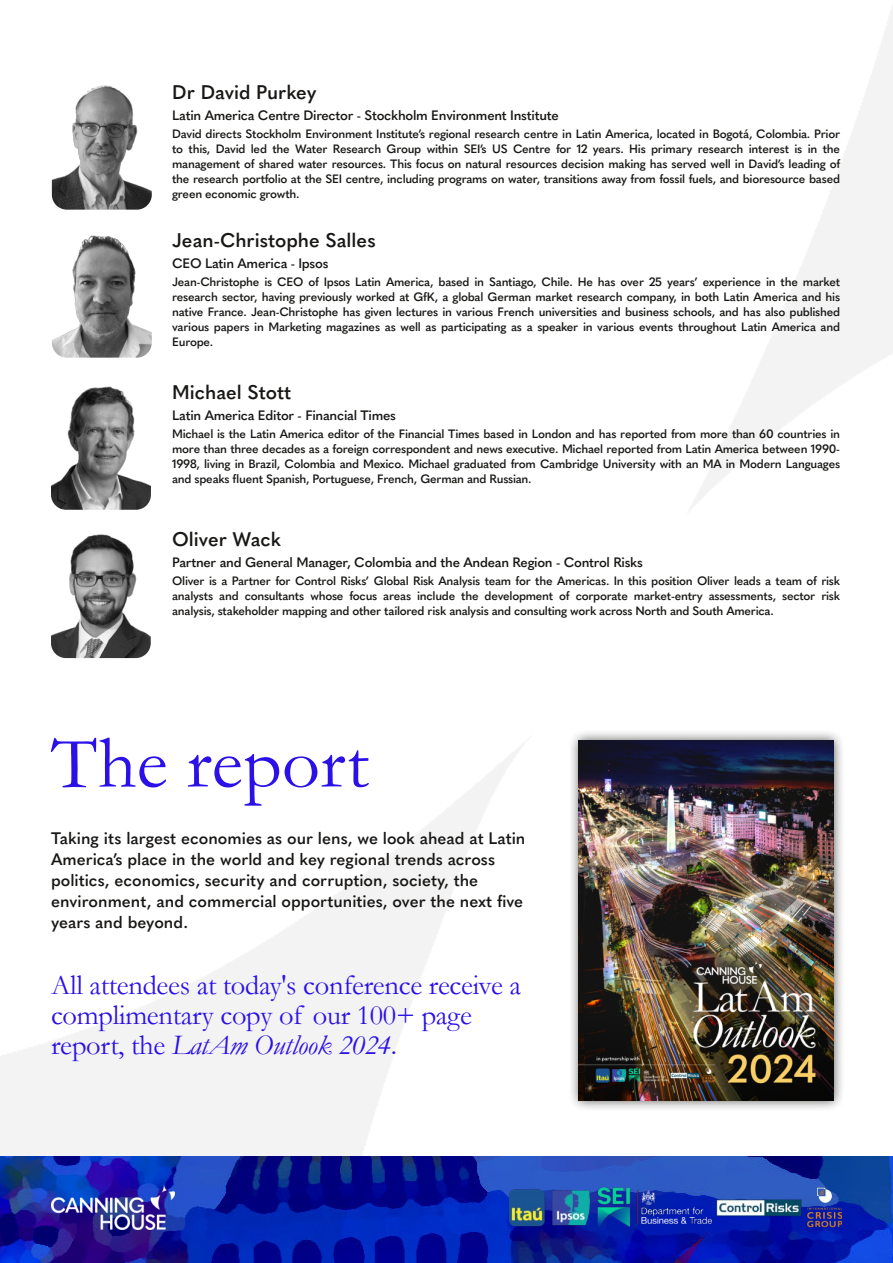
<style>
.page{position:relative;width:893px;height:1263px;background:#fff}
.page>*{position:absolute;margin:0;border:0;box-sizing:border-box;transform-origin:0 0}
.t1{font:75px "Garamond";color:#2b11e7}
.t2{font:28.5px/30px "Garamond";letter-spacing:-.01em;color:#2b11e7}
.t3{font:600 19.5px "Quasimoda";color:#181715}
.t4{font:600 16.5px/21px "Quasimoda";color:#181715}
.t5{font:600 13.5px "Quasimoda";letter-spacing:-.02em;color:#181715}
.t6{font:600 12px/15px "Quasimoda";letter-spacing:-.025em;color:#181715;text-align:justify}
.s1{font-style:italic}
</style>
<div class="page">
<img style="left:0;top:6px;width:893px;height:1257px">
<img style="left:51px;top:1185px;width:123px;height:45px">
<img style="left:509px;top:1188px;width:333px;height:40px">
<img style="left:51px;top:385px;width:100px;height:125px;border-radius:15px">
<img style="left:51px;top:533px;width:100px;height:125px;border-radius:15px">
<img style="left:52px;top:233px;width:99px;height:125px;border-radius:15px">
<img style="left:52px;top:85px;width:99px;height:125px;border-radius:15px">
<div style="left:567px;top:728px;width:279px;height:385px;background:#181715;opacity:.73"></div>
<img style="left:579px;top:740px;width:255px;height:361px">
<h3 class="t3" style="left:172px;top:81px;width:146px">Dr David Purkey</h3>
<p class="t5" style="left:172px;top:108px;width:388px">Latin America Centre Director - Stockholm Environment Institute</p>
<p class="t6" style="left:172px;top:127px;width:669px">David directs Stockholm Environment Institute’s regional research centre in Latin America, located in Bogotá, Colombia. Prior to this, David led the Water Research Group within SEI’s US Centre for 12 years. His primary research interest is in the management of shared water resources. This focus on natural resources decision making has served well in David’s leading of the research portfolio at the SEI centre, including programs on water, transitions away from fossil fuels, and bioresource based green economic growth.</p>
<h3 class="t3" style="left:172px;top:229px;width:205px">Jean-Christophe Salles</h3>
<p class="t5" style="left:172px;top:256px;width:158px">CEO Latin America - Ipsos</p>
<p class="t6" style="left:172px;top:275px;width:669px">Jean-Christophe is CEO of Ipsos Latin America, based in Santiago, Chile. He has over 25 years’ experience in the market research sector, having previously worked at GfK, a global German market research company, in both Latin America and his native France. Jean-Christophe has given lectures in various French universities and business schools, and has also published various papers in Marketing magazines as well as participating as a speaker in various events throughout Latin America and Europe.</p>
<h3 class="t3" style="left:172px;top:381px;width:120px">Michael Stott</h3>
<p class="t5" style="left:172px;top:408px;width:225px">Latin America Editor - Financial Times</p>
<p class="t6" style="left:172px;top:427px;width:669px">Michael is the Latin America editor of the Financial Times based in London and has reported from more than 60 countries in more than three decades as a foreign correspondent and news executive. Michael reported from Latin America between 1990- 1998, living in Brazil, Colombia and Mexico. Michael graduated from Cambridge University with an MA in Modern Languages and speaks fluent Spanish, Portuguese, French, German and Russian.</p>
<h3 class="t3" style="left:172px;top:528px;width:110px">Oliver Wack</h3>
<p class="t5" style="left:172px;top:554px;width:472px">Partner and General Manager, Colombia and the Andean Region - Control Risks</p>
<p class="t6" style="left:172px;top:574px;width:669px">Oliver is a Partner for Control Risks’ Global Risk Analysis team for the Americas. In this position Oliver leads a team of risk analysts and consultants whose focus areas include the development of corporate market-entry assessments, sector risk analysis, stakeholder mapping and other tailored risk analysis and consulting work across North and South America.</p>
<h1 class="t1" style="left:51px;top:722px;width:319px">The report</h1>
<p class="t4" style="left:51px;top:828px;width:476px">Taking its largest economies as our lens, we look ahead at Latin America’s place in the world and key regional trends across politics, economics, security and corruption, society, the environment, and commercial opportunities, over the next five years and beyond.</p>
<h2 class="t2" style="left:51px;top:971px;width:472px">All attendees at today's conference receive a complimentary copy of our 100+ page report, the <span class="s1">LatAm Outlook 2024</span>.</h2>
</div>
